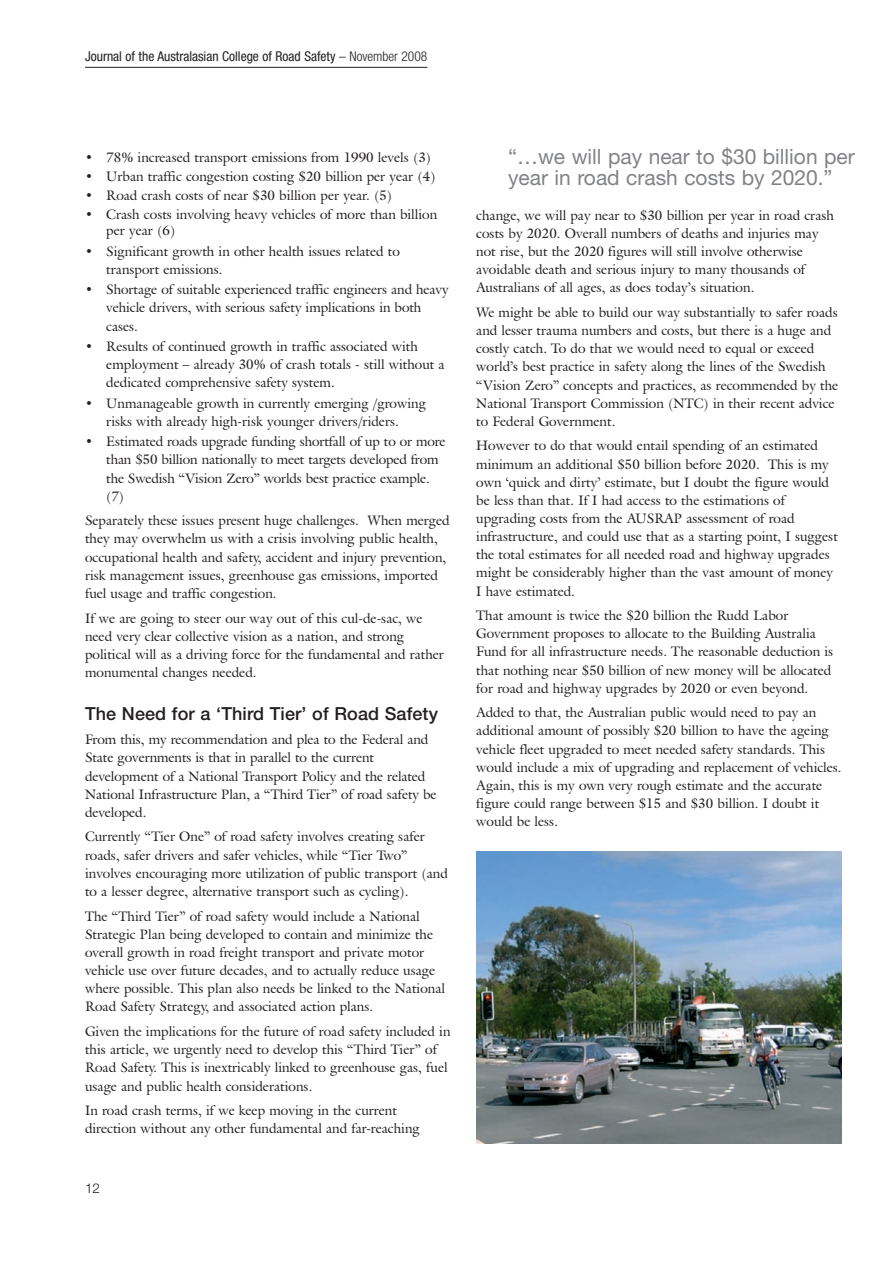
<style>
.page{position:relative;width:893px;height:1263px;background:#fff}
.page>*{position:absolute;margin:0;border:0;box-sizing:border-box;transform-origin:0 0}
.t1{font:21px/21px "Helvetica Neue LT";color:#808285}
.t2{font:500 18px "Helvetica Neue LT";letter-spacing:.005em;color:#231f20}
.t3{font:13.5px/18.1px "Galliard IT Cby BT";letter-spacing:.005em;color:#231f20}
.t4{font:condensed 13.5px "Helvetica Neue LT";color:#231f20}
.t5{font:300 13.5px "Helvetica Neue LT";color:#231f20}
.s1{font-weight:300}
</style>
<div class="page">
<hr style="left:85px;top:67px;width:342px;height:1px;background:#231f20">
<img style="left:476px;top:851px;width:366px;height:293px">
<p class="t4" style="left:85px;top:51px;width:344px">Journal of the Australasian College of Road Safety <span class="s1">– November 2008</span></p>
<p class="t3" style="left:85px;top:149px;width:348px">• 78% increased transport emissions from 1990 levels (3)</p>
<p class="t3" style="left:85px;top:167px;width:352px">• Urban traffic congestion costing $20 billion per year (4)</p>
<p class="t3" style="left:85px;top:186px;width:309px">• Road crash costs of near $30 billion per year. (5)</p>
<p class="t3" style="left:106px;top:206px;width:332px;line-height:16.6px;text-indent:-21px">• Crash costs involving heavy vehicles of more than billion per year (6)</p>
<p class="t3" style="left:106px;top:242px;width:295px;text-indent:-21px">• Significant growth in other health issues related to transport emissions.</p>
<p class="t3" style="left:106px;top:281px;width:344px;text-indent:-21px">• Shortage of suitable experienced traffic engineers and heavy vehicle drivers, with serious safety implications in both cases.</p>
<p class="t3" style="left:106px;top:337px;width:340px;text-indent:-21px">• Results of continued growth in traffic associated with employment – already 30% of crash totals - still without a dedicated comprehensive safety system.</p>
<p class="t3" style="left:85px;top:394px;width:342px;text-align:center">• Unmanageable growth in currently emerging /growing risks with already high-risk younger drivers/riders.</p>
<p class="t3" style="left:106px;top:432px;width:341px;text-indent:-21px">• Estimated roads upgrade funding shortfall of up to or more than $50 billion nationally to meet targets developed from the Swedish “Vision Zero” worlds best practice example. (7)</p>
<p class="t3" style="left:85px;top:511px;width:366px">Separately these issues present huge challenges. When merged they may overwhelm us with a crisis involving public health, occupational health and safety, accident and injury prevention, risk management issues, greenhouse gas emissions, imported fuel usage and traffic congestion.</p>
<p class="t3" style="left:85px;top:609px;width:360px">If we are going to steer our way out of this cul-de-sac, we need very clear collective vision as a nation, and strong political will as a driving force for the fundamental and rather monumental changes needed.</p>
<h2 class="t2" style="left:85px;top:707px;width:354px">The Need for a ‘Third Tier’ of Road Safety</h2>
<p class="t3" style="left:85px;top:730px;width:353px">From this, my recommendation and plea to the Federal and State governments is that in parallel to the current development of a National Transport Policy and the related National Infrastructure Plan, a “Third Tier” of road safety be developed.</p>
<p class="t3" style="left:85px;top:828px;width:364px">Currently “Tier One” of road safety involves creating safer roads, safer drivers and safer vehicles, while “Tier Two” involves encouraging more utilization of public transport (and to a lesser degree, alternative transport such as cycling).</p>
<p class="t3" style="left:85px;top:907px;width:361px">The “Third Tier” of road safety would include a National Strategic Plan being developed to contain and minimize the overall growth in road freight transport and private motor vehicle use over future decades, and to actually reduce usage where possible. This plan also needs be linked to the National Road Safety Strategy, and associated action plans.</p>
<p class="t3" style="left:85px;top:1022px;width:367px">Given the implications for the future of road safety included in this article, we urgently need to develop this “Third Tier” of Road Safety. This is inextricably linked to greenhouse gas, fuel usage and public health considerations.</p>
<p class="t3" style="left:85px;top:1101px;width:336px">In road crash terms, if we keep moving in the current direction without any other fundamental and far-reaching</p>
<p class="t5" style="left:85px;top:1184px;width:17px">12</p>
<h1 class="t1" style="left:508px;top:148px;width:348px">“…we will pay near to $30 billion per year in road crash costs by 2020.”</h1>
<p class="t3" style="left:476px;top:206px;width:359px">change, we will pay near to $30 billion per year in road crash costs by 2020. Overall numbers of deaths and injuries may not rise, but the 2020 figures will still involve otherwise avoidable death and serious injury to many thousands of Australians of all ages, as does today’s situation.</p>
<p class="t3" style="left:476px;top:303px;width:363px">We might be able to build our way substantially to safer roads and lesser trauma numbers and costs, but there is a huge and costly catch. To do that we would need to equal or exceed world’s best practice in safety along the lines of the Swedish “Vision Zero” concepts and practices, as recommended by the National Transport Commission (NTC) in their recent advice to Federal Government.</p>
<p class="t3" style="left:476px;top:437px;width:363px">However to do that would entail spending of an estimated minimum an additional $50 billion before 2020. This is my own ‘quick and dirty’ estimate, but I doubt the figure would be less than that. If I had access to the estimations of upgrading costs from the AUSRAP assessment of road infrastructure, and could use that as a starting point, I suggest the total estimates for all needed road and highway upgrades might be considerably higher than the vast amount of money I have estimated.</p>
<p class="t3" style="left:476px;top:606px;width:358px">That amount is twice the $20 billion the Rudd Labor Government proposes to allocate to the Building Australia Fund for all infrastructure needs. The reasonable deduction is that nothing near $50 billion of new money will be allocated for road and highway upgrades by 2020 or even beyond.</p>
<p class="t3" style="left:476px;top:703px;width:367px">Added to that, the Australian public would need to pay an additional amount of possibly $20 billion to have the ageing vehicle fleet upgraded to meet needed safety standards. This would include a mix of upgrading and replacement of vehicles.<br>Again, this is my own very rough estimate and the accurate figure could range between $15 and $30 billion. I doubt it would be less.</p>
</div>
